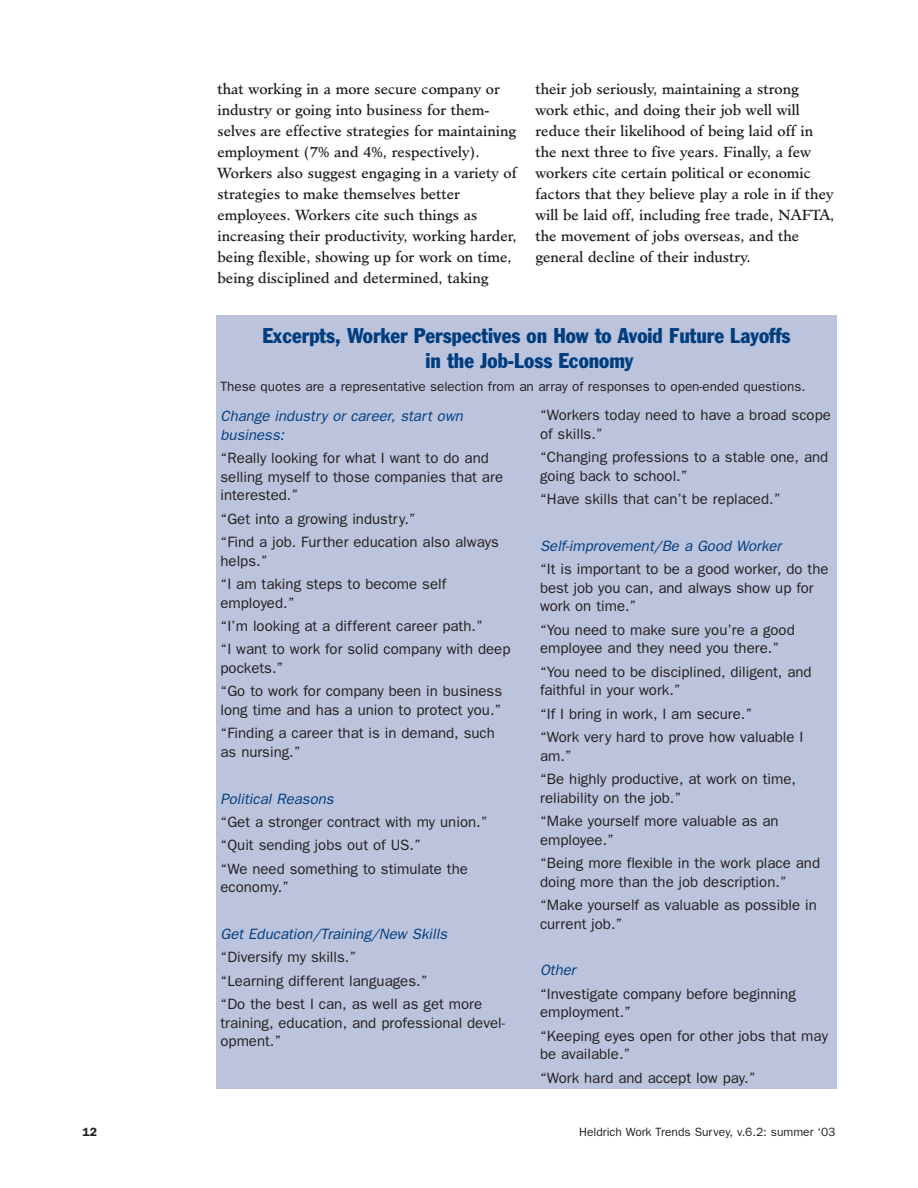
<style>
.page{position:relative;width:918px;height:1188px;background:#fff}
.page>*{position:absolute;margin:0;border:0;box-sizing:border-box;transform-origin:0 0}
.t1{font:condensed 21px/25.5px "Franklin Gothic";color:#003d7e;text-align:center}
.t2{font:15px/23.2px "Franklin Gothic";color:#231f20}
.t3{font:italic 15px/18.8px "Franklin Gothic";color:#003d7e}
.t4{font:14.25px/21px "Minister";color:#231f20}
.t5{font:13.5px "Franklin Gothic";color:#231f20}
.t6{font:12px "Franklin Gothic";color:#231f20}
.t7{font:600 12px "Franklin Gothic";color:#231f20}
</style>
<div class="page">
<div style="left:216px;top:315px;width:621px;height:774px;background:#bcc3dc"></div>
<p class="t4" style="left:218px;top:79px;width:301px">that working in a more secure company or industry or going into business for them&shy;selves are effective strategies for maintaining employment (7% and 4%, respectively).<br>Workers also suggest engaging in a variety of strategies to make themselves better employees. Workers cite such things as increasing their productivity, working harder, being flexible, showing up for work on time, being disciplined and determined, taking</p>
<p class="t4" style="left:536px;top:79px;width:300px">their job seriously, maintaining a strong work ethic, and doing their job well will reduce their likelihood of being laid off in the next three to five years. Finally, a few workers cite certain political or economic factors that they believe play a role in if they will be laid off, including free trade, NAFTA, the movement of jobs overseas, and the general decline of their industry.</p>
<h1 class="t1" style="left:262px;top:324px;width:530px">Excerpts, Worker Perspectives on How to Avoid Future Layoffs in the Job-Loss Economy</h1>
<p class="t5" style="left:220px;top:382px;width:587px">These quotes are a representative selection from an array of responses to open-ended questions.</p>
<p class="t3" style="left:220px;top:408px;width:244px">Change industry or career, start own business:</p>
<p class="t2" style="left:220px;top:450px;width:284px;line-height:18.8px">“Really looking for what I want to do and selling myself to those companies that are interested.”</p>
<p class="t2" style="left:220px;top:508px;width:280px">“Get into a growing industry.”<br>“Find a job. Further education also always</p>
<p class="t2" style="left:220px;top:550px;width:227px">helps.”<br>“I am taking steps to become self</p>
<p class="t2" style="left:220px;top:592px;width:291px">employed.”<br>“I’m looking at a different career path.”<br>“I want to work for solid company with deep</p>
<p class="t2" style="left:220px;top:658px;width:283px">pockets.”<br>“Go to work for company been in business</p>
<p class="t2" style="left:220px;top:700px;width:282px">long time and has a union to protect you.” “Finding a career that is in demand, such</p>
<p class="t2" style="left:220px;top:742px;width:82px">as nursing.”</p>
<p class="t3" style="left:220px;top:791px;width:115px">Political Reasons</p>
<p class="t2" style="left:220px;top:812px;width:269px">“Get a stronger contract with my union.” “Quit sending jobs out of US.”<br>“We need something to stimulate the</p>
<p class="t2" style="left:220px;top:877px;width:70px">economy.”</p>
<p class="t3" style="left:220px;top:926px;width:228px">Get Education/Training/New Skills</p>
<p class="t2" style="left:220px;top:947px;width:263px">“Diversify my skills.”<br>“Learning different languages.”<br>“Do the best I can, as well as get more</p>
<p class="t2" style="left:220px;top:1014px;width:286px;line-height:18.8px">training, education, and professional devel&shy;opment.”</p>
<p class="t2" style="left:540px;top:407px;width:292px;line-height:18.8px">“Workers today need to have a broad scope of skills.”</p>
<p class="t2" style="left:540px;top:449px;width:290px;line-height:18.8px">“Changing professions to a stable one, and going back to school.”</p>
<p class="t2" style="left:540px;top:488px;width:242px">“Have skills that can’t be replaced.”</p>
<p class="t3" style="left:540px;top:537px;width:243px">Self-improvement/Be a Good Worker</p>
<p class="t2" style="left:540px;top:561px;width:290px;line-height:18.8px">“It is important to be a good worker, do the best job you can, and always show up for work on time.”</p>
<p class="t2" style="left:540px;top:621px;width:256px;line-height:18.8px">“You need to make sure you’re a good employee and they need you there.”</p>
<p class="t2" style="left:540px;top:663px;width:273px;line-height:18.8px">“You need to be disciplined, diligent, and faithful in your work.”</p>
<p class="t2" style="left:540px;top:703px;width:265px">“If I bring in work, I am secure.”<br>“Work very hard to prove how valuable I</p>
<p class="t2" style="left:540px;top:745px;width:258px">am.”<br>“Be highly productive, at work on time,</p>
<p class="t2" style="left:540px;top:787px;width:240px">reliability on the job.”<br>“Make yourself more valuable as an</p>
<p class="t2" style="left:540px;top:829px;width:282px">employee.”<br>“Being more flexible in the work place and</p>
<p class="t2" style="left:540px;top:871px;width:278px">doing more than the job description.” “Make yourself as valuable as possible in</p>
<p class="t2" style="left:540px;top:913px;width:84px">current job.”</p>
<p class="t3" style="left:540px;top:962px;width:37px">Other</p>
<p class="t2" style="left:540px;top:985px;width:257px;line-height:18.8px">“Investigate company before beginning employment.”</p>
<p class="t2" style="left:540px;top:1028px;width:290px;line-height:18.8px">“Keeping eyes open for other jobs that may be available.”</p>
<p class="t2" style="left:540px;top:1067px;width:217px">“Work hard and accept low pay.”</p>
<p class="t7" style="left:82px;top:1128px;width:16px">12</p>
<p class="t6" style="left:579px;top:1128px;width:258px">Heldrich Work Trends Survey, v.6.2: summer ‘03</p>
</div>
